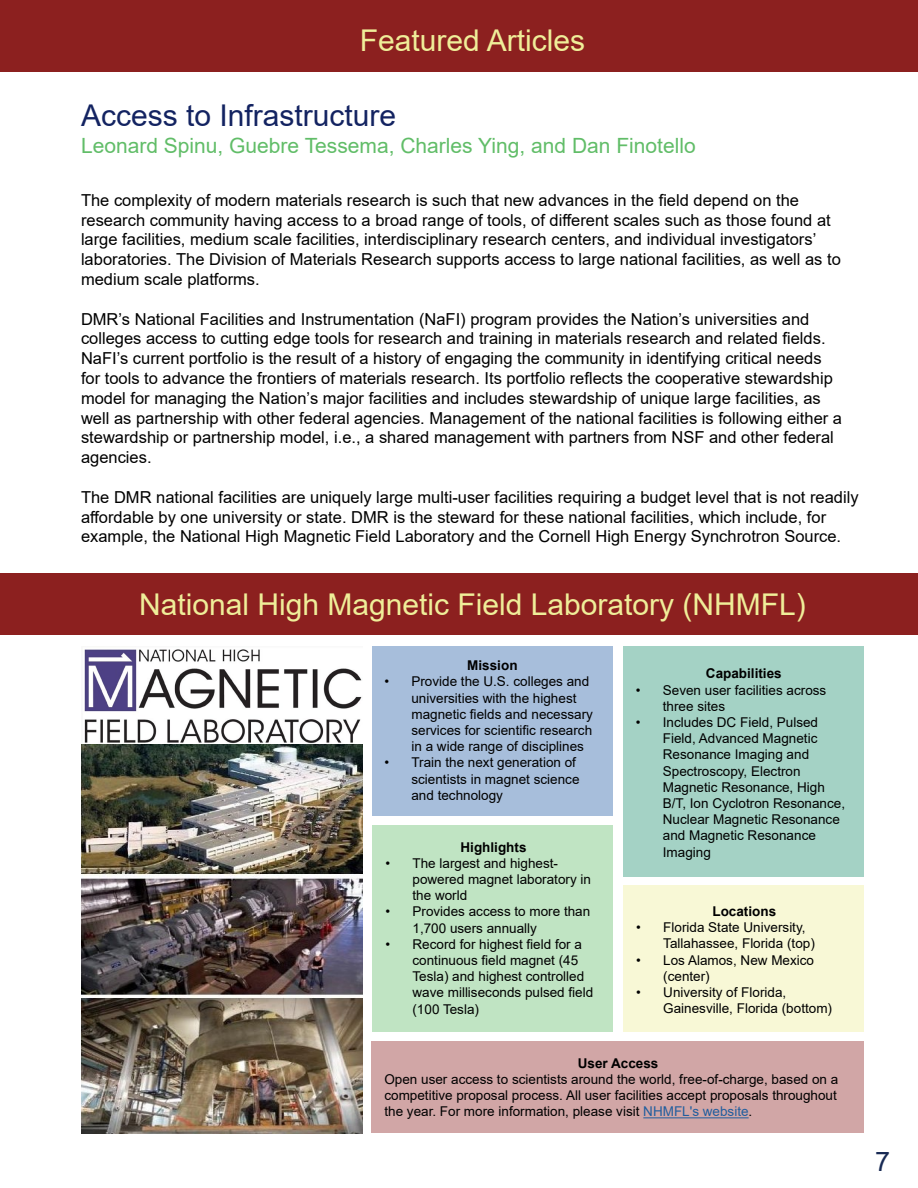
<style>
.page{position:relative;width:918px;height:1188px;background:#fff}
.page>*{position:absolute;margin:0;border:0;box-sizing:border-box;transform-origin:0 0}
.Section_Titles{font:30px "Arial";color:#efee99}
.Title_Headings{font:30px "Arial";color:#132361}
.t1{font:27px "Arial";color:#182a54}
.Author_Text{font:21px "Arial";color:#61bd68}
.Article_Text{font:16.5px/19.8px "Arial";color:#000}
.Infrastructure_Box{font:13.5px/16.2px "Arial";color:#000}
.Infrastructure_Box-2{font:700 13.5px "Arial";color:#000}
.s1{color:#215e9e}
</style>
<div class="page">
<div style="left:0;top:0;width:918px;height:71px;background:#8c201f"></div>
<div style="left:0;top:573px;width:918px;height:61px;background:#8c201f"></div>
<div style="left:372px;top:646px;width:240px;height:169px;background:#a7bedb"></div>
<div style="left:624px;top:646px;width:240px;height:231px;background:#a4d2c5"></div>
<div style="left:372px;top:825px;width:240px;height:207px;background:#c0e4c3"></div>
<div style="left:624px;top:886px;width:240px;height:146px;background:#f8f8d6"></div>
<div style="left:372px;top:1041px;width:492px;height:92px;background:#d1a6a6"></div>
<img style="left:81px;top:649px;width:282px;height:485px">
<hr style="left:643px;top:1117px;width:106px;height:1px;background:#215e9e">
<p class="Section_Titles" style="left:360px;top:20px;width:227px">Featured Articles</p>
<h2 class="Title_Headings" style="left:81px;top:94px;width:317px">Access to Infrastructure</h2>
<h3 class="Author_Text" style="left:81px;top:131px;width:616px">Leonard Spinu, Guebre Tessema, Charles Ying, and Dan Finotello</h3>
<p class="Article_Text" style="left:81px;top:190px;width:761px">The complexity of modern materials research is such that new advances in the field depend on the research community having access to a broad range of tools, of different scales such as those found at large facilities, medium scale facilities, interdisciplinary research centers, and individual investigators’ laboratories. The Division of Materials Research supports access to large national facilities, as well as to medium scale platforms.</p>
<p class="Article_Text" style="left:81px;top:309px;width:763px">DMR’s National Facilities and Instrumentation (NaFI) program provides the Nation’s universities and colleges access to cutting edge tools for research and training in materials research and related fields.<br>NaFI’s current portfolio is the result of a history of engaging the community in identifying critical needs for tools to advance the frontiers of materials research. Its portfolio reflects the cooperative stewardship model for managing the Nation’s major facilities and includes stewardship of unique large facilities, as well as partnership with other federal agencies. Management of the national facilities is following either a stewardship or partnership model, i.e., a shared management with partners from NSF and other federal agencies.</p>
<p class="Article_Text" style="left:81px;top:487px;width:779px">The DMR national facilities are uniquely large multi-user facilities requiring a budget level that is not readily affordable by one university or state. DMR is the steward for these national facilities, which include, for example, the National High Magnetic Field Laboratory and the Cornell High Energy Synchrotron Source.</p>
<p class="Section_Titles" style="left:139px;top:583px;width:668px">National High Magnetic Field Laboratory (NHMFL)</p>
<p class="Infrastructure_Box-2" style="left:467px;top:656px;width:52px">Mission</p>
<p class="Infrastructure_Box" style="left:411px;top:673px;width:183px;text-indent:-27px">• Provide the U.S. colleges and universities with the highest magnetic fields and necessary services for scientific research in a wide range of disciplines</p>
<p class="Infrastructure_Box" style="left:411px;top:754px;width:170px;text-indent:-27px">• Train the next generation of scientists in magnet science and technology</p>
<p class="Infrastructure_Box-2" style="left:706px;top:664px;width:77px">Capabilities</p>
<p class="Infrastructure_Box" style="left:663px;top:682px;width:165px;text-indent:-27px">• Seven user facilities across three sites</p>
<p class="Infrastructure_Box" style="left:663px;top:714px;width:184px;text-indent:-27px">• Includes DC Field, Pulsed<br>Field, Advanced Magnetic<br>Resonance Imaging and<br>Spectroscopy, Electron<br>Magnetic Resonance, High<br>B/T, Ion Cyclotron Resonance,<br>Nuclear Magnetic Resonance and Magnetic Resonance<br>Imaging</p>
<p class="Infrastructure_Box-2" style="left:461px;top:837px;width:68px">Highlights</p>
<p class="Infrastructure_Box" style="left:412px;top:855px;width:180px;text-indent:-27px">• The largest and highest&shy;powered magnet laboratory in the world</p>
<p class="Infrastructure_Box" style="left:412px;top:904px;width:179px;text-indent:-27px">• Provides access to more than<br>1,700 users annually</p>
<p class="Infrastructure_Box" style="left:412px;top:936px;width:182px;text-indent:-27px">• Record for highest field for a continuous field magnet (45<br>Tesla) and highest controlled wave milliseconds pulsed field (100 Tesla)</p>
<p class="Infrastructure_Box-2" style="left:712px;top:902px;width:65px">Locations</p>
<p class="Infrastructure_Box" style="left:663px;top:919px;width:153px;text-indent:-27px">• Florida State University,<br>Tallahassee, Florida (top)</p>
<p class="Infrastructure_Box" style="left:663px;top:952px;width:152px;text-indent:-27px">• Los Alamos, New Mexico (center)</p>
<p class="Infrastructure_Box" style="left:663px;top:984px;width:170px;text-indent:-27px">• University of Florida,<br>Gainesville, Florida (bottom)</p>
<p class="Infrastructure_Box-2" style="left:578px;top:1054px;width:82px">User Access</p>
<p class="Infrastructure_Box" style="left:384px;top:1071px;width:455px;text-align:justify">Open user access to scientists around the world, free-of-charge, based on a competitive proposal process. All user facilities accept proposals throughout the year. For more information, please visit <span class="s1">NHMFL's website</span>.</p>
<h2 class="t1" style="left:875px;top:1143px;width:17px">7</h2>
</div>
